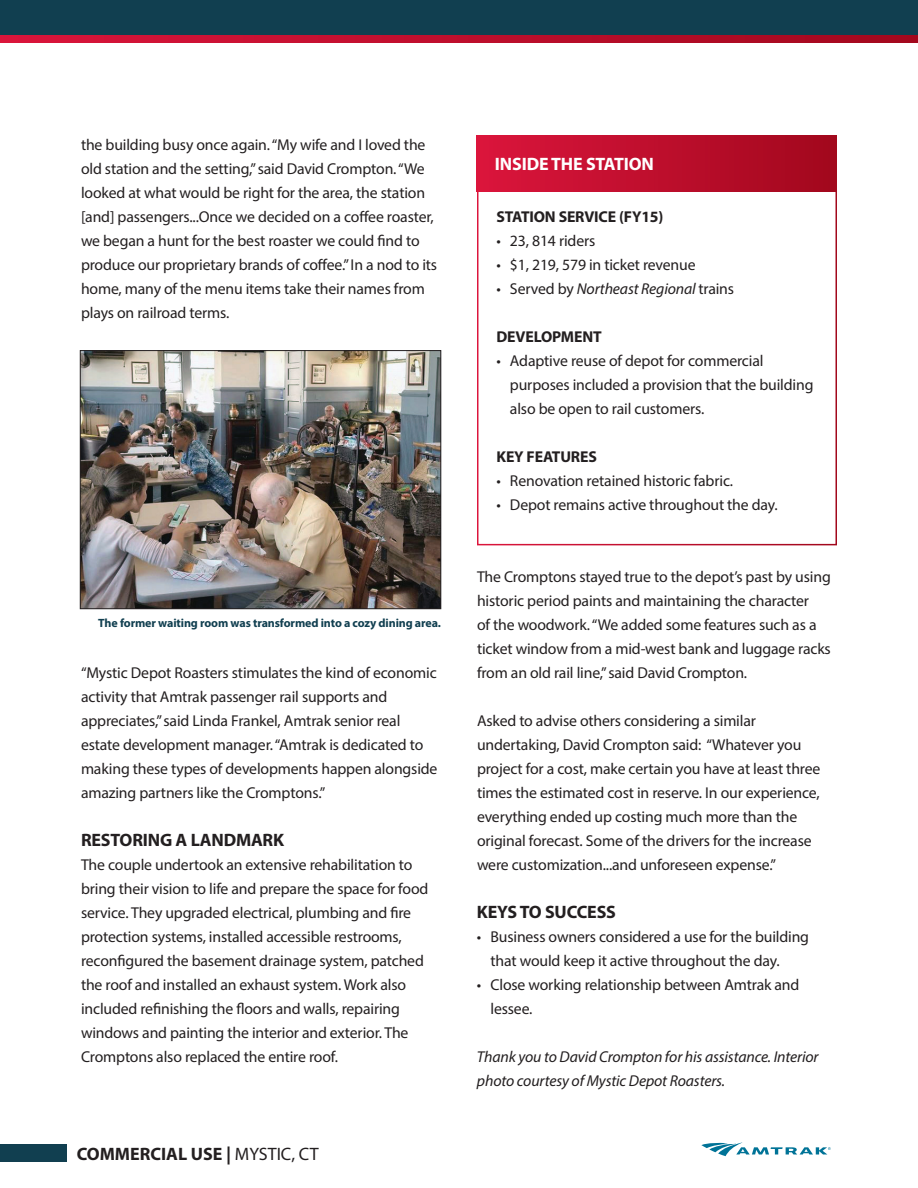
<style>
.page{position:relative;width:918px;height:1188px;background:#fff}
.page>*{position:absolute;margin:0;border:0;box-sizing:border-box;transform-origin:0 0}
.t1{font:700 18px "Myriad Pro";letter-spacing:-.01em;color:#231f20}
.t2{font:700 18px "Myriad Pro";letter-spacing:-.01em;color:#fff}
.t3{font:15.75px/24px "Myriad Pro";letter-spacing:-.01em;color:#231f20}
.t4{font:italic 15.75px/24px "Myriad Pro";letter-spacing:-.01em;color:#231f20}
.t5{font:700 15.75px "Myriad Pro";letter-spacing:-.01em;color:#231f20}
.t6{font:700 12px "Myriad Pro";letter-spacing:-.01em;color:#113f50}
.s1{font-weight:400}
.s2{font-style:normal}
</style>
<div class="page">
<div style="left:477px;top:190px;width:360px;height:355px;border:2px solid #fff"></div>
<svg style="left:701px;top:1142px;width:130px;height:14px"></svg>
<div style="left:0;top:0;width:918px;height:36px;background:#113f50"></div>
<svg style="left:0;top:36px;width:918px;height:6px"></svg>
<div style="left:0;top:1144px;width:67px;height:18px;background:#113f50"></div>
<div style="left:477px;top:135px;width:360px;height:57px;background:linear-gradient(to right,#db153c,#a1081d)"></div>
<img style="left:82px;top:352px;width:357px;height:255px">
<div style="left:80px;top:350px;width:361px;height:259px;border:1px solid #231f20"></div>
<p class="t3" style="left:81px;top:132px;width:358px">the building busy once again. “My wife and I loved the old station and the setting,” said David Crompton. “We looked at what would be right for the area, the station [and] passengers...Once we decided on a coffee roaster, we began a hunt for the best roaster we could find to produce our proprietary brands of coffee.” In a nod to its home, many of the menu items take their names from plays on railroad terms.</p>
<p class="t6" style="left:98px;top:615px;width:344px">The former waiting room was transformed into a cozy dining area.</p>
<p class="t3" style="left:81px;top:660px;width:358px">“Mystic Depot Roasters stimulates the kind of economic activity that Amtrak passenger rail supports and appreciates,” said Linda Frankel, Amtrak senior real estate development manager. “Amtrak is dedicated to making these types of developments happen alongside amazing partners like the Cromptons.”</p>
<p class="t1" style="left:81px;top:828px;width:205px">RESTORING A LANDMARK</p>
<p class="t3" style="left:81px;top:852px;width:349px">The couple undertook an extensive rehabilitation to bring their vision to life and prepare the space for food service. They upgraded electrical, plumbing and fire protection systems, installed accessible restrooms, reconfigured the basement drainage system, patched the roof and installed an exhaust system. Work also included refinishing the floors and walls, repairing windows and painting the interior and exterior. The Cromptons also replaced the entire roof.</p>
<p class="t1" style="left:77px;top:1142px;width:244px">COMMERCIAL USE | <span class="s1">MYSTIC, CT</span></p>
<p class="t2" style="left:495px;top:152px;width:160px">INSIDE THE STATION</p>
<p class="t5" style="left:496px;top:206px;width:168px">STATION SERVICE (FY15)</p>
<p class="t3" style="left:496px;top:228px;width:100px">• 23, 814 riders</p>
<p class="t3" style="left:496px;top:252px;width:201px">• $1, 219, 579 in ticket revenue</p>
<p class="t4" style="left:496px;top:276px;width:239px"><span class="s2">• Served by</span> Northeast Regional <span class="s2">trains</span></p>
<p class="t5" style="left:496px;top:326px;width:107px">DEVELOPMENT</p>
<p class="t3" style="left:510px;top:349px;width:305px;text-indent:-13px">• Adaptive reuse of depot for commercial purposes included a provision that the building also be open to rail customers.</p>
<p class="t5" style="left:496px;top:446px;width:102px">KEY FEATURES</p>
<p class="t3" style="left:496px;top:469px;width:238px">• Renovation retained historic fabric.</p>
<p class="t3" style="left:496px;top:493px;width:283px">• Depot remains active throughout the day.</p>
<p class="t3" style="left:477px;top:564px;width:355px">The Cromptons stayed true to the depot’s past by using historic period paints and maintaining the character<br>of the woodwork. “We added some features such as a ticket window from a mid-west bank and luggage racks from an old rail line,” said David Crompton.</p>
<p class="t3" style="left:477px;top:709px;width:345px">Asked to advise others considering a similar undertaking, David Crompton said: “Whatever you project for a cost, make certain you have at least three times the estimated cost in reserve. In our experience, everything ended up costing much more than the original forecast. Some of the drivers for the increase were customization...and unforeseen expense.”</p>
<p class="t1" style="left:477px;top:900px;width:140px">KEYS TO SUCCESS</p>
<p class="t3" style="left:490px;top:924px;width:320px;text-indent:-13px">• Business owners considered a use for the building that would keep it active throughout the day.</p>
<p class="t3" style="left:490px;top:972px;width:310px;text-indent:-13px">• Close working relationship between Amtrak and lessee.</p>
<p class="t4" style="left:477px;top:1044px;width:343px">Thank you to David Crompton for his assistance. Interior photo courtesy of Mystic Depot Roasters.</p>
</div>
